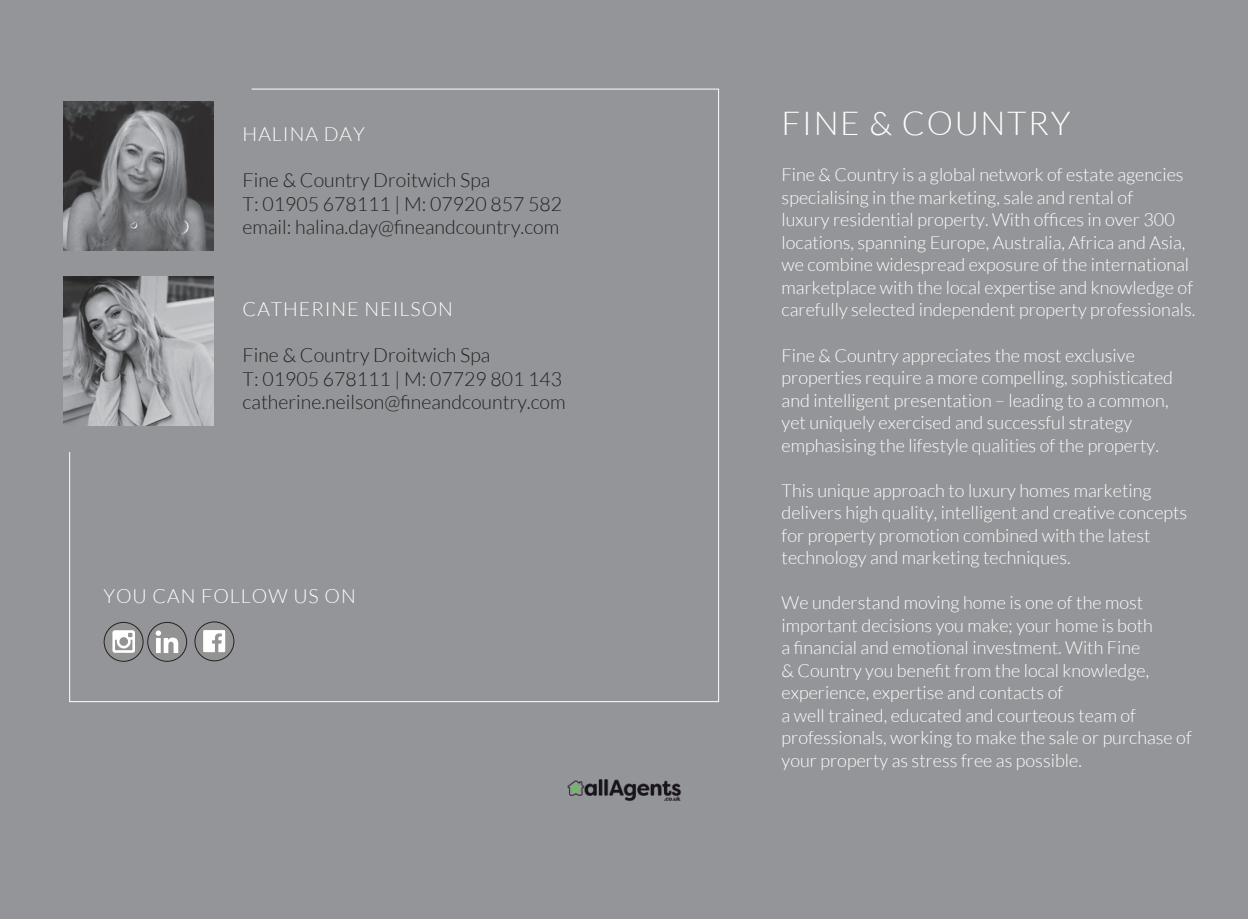
<style>
.page{position:relative;width:1248px;height:919px;background:#fff}
.page>*{position:absolute;margin:0;border:0;box-sizing:border-box;transform-origin:0 0}
.t1{font:300 33px "Lato";letter-spacing:.05em;color:#fff}
.t2{font:300 19.5px/23.4px "Lato";color:#231f20}
.t3{font:300 19.5px "Lato";letter-spacing:.05em;color:#fff}
.t4{font:300 18px/22.5px "Lato";color:#fff}
</style>
<div class="page">
<div style="left:0;top:0;width:1247px;height:918px;background:#939598"></div>
<svg style="left:69px;top:88px;width:650px;height:614px"></svg>
<img style="left:64px;top:101px;width:149px;height:150px">
<svg style="left:104px;top:622px;width:39px;height:39px"></svg>
<div style="left:104px;top:622px;width:39px;height:39px;border:1px solid #231f20;border-radius:50%"></div>
<div style="left:148px;top:622px;width:39px;height:39px;background:#939393;border-radius:50%"></div>
<svg style="left:156px;top:630px;width:22px;height:23px"></svg>
<div style="left:147px;top:622px;width:40px;height:39px;border:1px solid #231f20;border-radius:50%"></div>
<svg style="left:195px;top:622px;width:39px;height:38px"></svg>
<div style="left:195px;top:621px;width:39px;height:40px;border:1px solid #231f20;border-radius:50%"></div>
<div style="left:65px;top:251px;width:11px;height:25px;background:#939598"></div>
<img style="left:567px;top:779px;width:114px;height:21px">
<div style="left:65px;top:426px;width:11px;height:25px;background:#939598"></div>
<img style="left:64px;top:276px;width:149px;height:150px">
<p class="t3" style="left:243px;top:123px;width:123px">HALINA DAY</p>
<p class="t2" style="left:243px;top:169px;width:321px">Fine &amp; Country Droitwich Spa<br>T: 01905 678111 | M: 07920 857 582 email: halina.day@fineandcountry.com</p>
<p class="t3" style="left:243px;top:298px;width:212px">CATHERINE NEILSON</p>
<p class="t2" style="left:243px;top:344px;width:324px">Fine &amp; Country Droitwich Spa<br>T: 01905 678111 | M: 07729 801 143 catherine.neilson@fineandcountry.com</p>
<p class="t3" style="left:103px;top:585px;width:254px">YOU CAN FOLLOW US ON</p>
<h1 class="t1" style="left:781px;top:105px;width:290px">FINE &amp; COUNTRY</h1>
<p class="t4" style="left:781px;top:164px;width:415px">Fine &amp; Country is a global network of estate agencies specialising in the marketing, sale and rental of<br>luxury residential property. With offices in over 300 locations, spanning Europe, Australia, Africa and Asia, we combine widespread exposure of the international marketplace with the local expertise and knowledge of carefully selected independent property professionals.</p>
<p class="t4" style="left:781px;top:344px;width:393px">Fine &amp; Country appreciates the most exclusive properties require a more compelling, sophisticated and intelligent presentation – leading to a common, yet uniquely exercised and successful strategy emphasising the lifestyle qualities of the property.</p>
<p class="t4" style="left:781px;top:479px;width:407px">This unique approach to luxury homes marketing delivers high quality, intelligent and creative concepts for property promotion combined with the latest technology and marketing techniques.</p>
<p class="t4" style="left:781px;top:591px;width:412px">We understand moving home is one of the most important decisions you make; your home is both<br>a financial and emotional investment. With Fine<br>&amp; Country you benefit from the local knowledge, experience, expertise and contacts of<br>a well trained, educated and courteous team of professionals, working to make the sale or purchase of your property as stress free as possible.</p>
</div>
